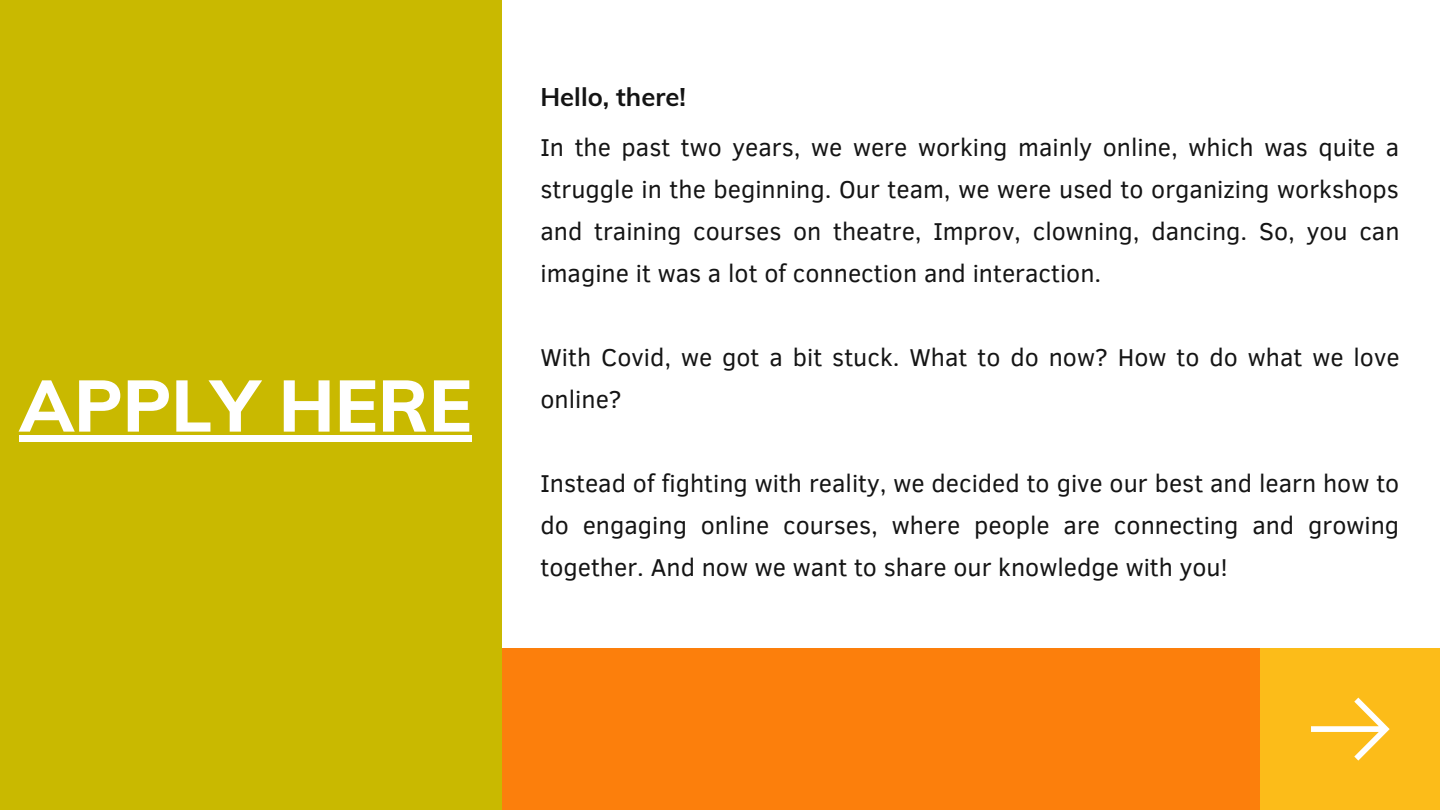
<style>
.page{position:relative;width:1440px;height:810px;background:#fff}
.page>*{position:absolute;margin:0;border:0;box-sizing:border-box;transform-origin:0 0}
.t1{font:800 72px "Muli";color:#fff}
.t2{font:700 25.6px "Muli";color:#141414}
.t3{font:25px/42px "Clear Sans";color:#141414;text-align:justify}
</style>
<div class="page">
<div style="left:0;top:0;width:502px;height:810px;background:#c9b900"></div>
<div style="left:502px;top:648px;width:936px;height:162px;background:#fc7f0c"></div>
<div style="left:1261px;top:648px;width:179px;height:162px;background:#fcbc19"></div>
<svg style="left:1311px;top:698px;width:79px;height:63px"></svg>
<div style="left:19px;top:435px;width:453px;height:7px;background:#fff"></div>
<p class="t1" style="left:19px;top:359px;width:454px">APPLY HERE</p>
<p class="t2" style="left:541px;top:80px;width:147px">Hello, there!</p>
<p class="t3" style="left:541px;top:125px;width:861px">In the past two years, we were working mainly online, which was quite a struggle in the beginning. Our team, we were used to organizing workshops and training courses on theatre, Improv, clowning, dancing. So, you can imagine it was a lot of connection and interaction.</p>
<p class="t3" style="left:541px;top:335px;width:861px">With Covid, we got a bit stuck. What to do now? How to do what we love online?</p>
<p class="t3" style="left:541px;top:461px;width:860px">Instead of fighting with reality, we decided to give our best and learn how to do engaging online courses, where people are connecting and growing together. And now we want to share our knowledge with you!</p>
</div>
